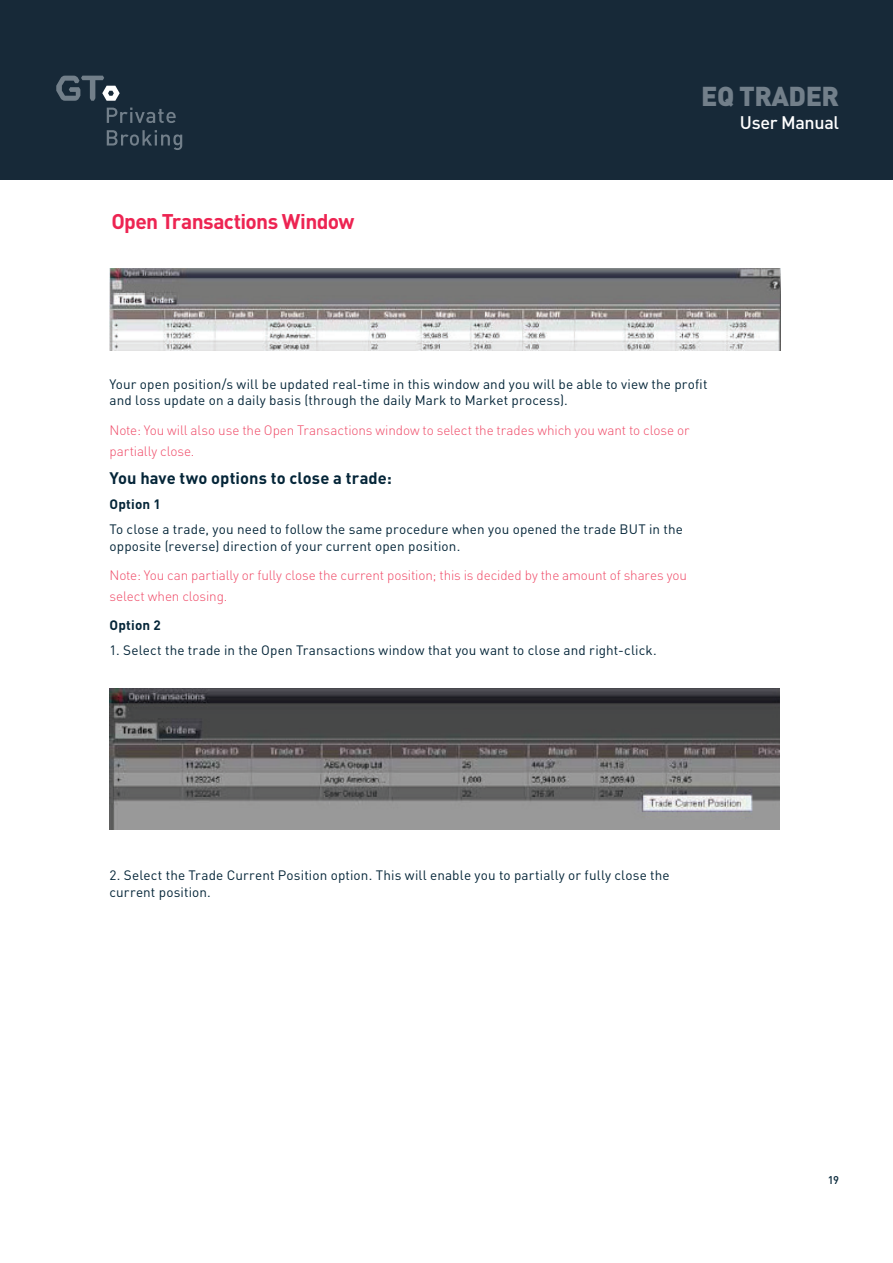
<style>
.page{position:relative;width:893px;height:1263px;background:#fff}
.page>*{position:absolute;margin:0;border:0;box-sizing:border-box;transform-origin:0 0}
.t1{font:900 27px "DIN Pro";letter-spacing:-.02em;color:#727f8a}
.t2{font:700 21px "DIN Pro";letter-spacing:-.03em;color:#ed2452}
.t3{font:500 18px "DIN Pro";letter-spacing:-.02em;color:#fff}
.t4{font:700 16.5px "DIN Pro";letter-spacing:.005em;color:#042538}
.t5{font:13.5px/16.5px "DIN Pro";letter-spacing:.01em;color:#042538}
.t6{font:300 13.5px/21px "DIN Pro";letter-spacing:-.01em;color:#ef4966}
.t7{font:700 13.5px "DIN Pro";letter-spacing:.01em;color:#042538}
.t8{font:500 11.1px "DIN Pro";color:#042538}
</style>
<div class="page">
<div style="left:0;top:0;width:893px;height:179px;background:#172938"></div>
<svg style="left:56px;top:76px;width:64px;height:25px"></svg>
<svg style="left:107px;top:108px;width:69px;height:15px"></svg>
<svg style="left:107px;top:130px;width:75px;height:20px"></svg>
<img style="left:110px;top:268px;width:670px;height:83px">
<img style="left:110px;top:688px;width:669px;height:142px">
<h2 class="t2" style="left:111px;top:207px;width:245px">Open Transactions Window</h2>
<h1 class="t1" style="left:701px;top:78px;width:139px">EQ TRADER</h1>
<h3 class="t3" style="left:740px;top:110px;width:101px">User Manual</h3>
<p class="t5" style="left:110px;top:375px;width:599px">Your open position/s will be updated real-time in this window and you will be able to view the profit and loss update on a daily basis (through the daily Mark to Market process).</p>
<p class="t6" style="left:110px;top:419px;width:581px">Note: You will also use the Open Transactions window to select the trades which you want to close or partially close.</p>
<p class="t4" style="left:110px;top:467px;width:284px">You have two options to close a trade:</p>
<p class="t7" style="left:110px;top:495px;width:53px">Option 1</p>
<p class="t5" style="left:110px;top:521px;width:575px">To close a trade, you need to follow the same procedure when you opened the trade BUT in the opposite (reverse) direction of your current open position.</p>
<p class="t6" style="left:110px;top:564px;width:579px">Note: You can partially or fully close the current position; this is decided by the amount of shares you select when closing.</p>
<p class="t7" style="left:110px;top:616px;width:53px">Option 2</p>
<p class="t5" style="left:110px;top:641px;width:549px">1. Select the trade in the Open Transactions window that you want to close and right-click.</p>
<p class="t5" style="left:110px;top:866px;width:562px">2. Select the Trade Current Position option. This will enable you to partially or fully close the current position.</p>
<p class="t8" style="left:828px;top:1173px;width:13px">19</p>
</div>
